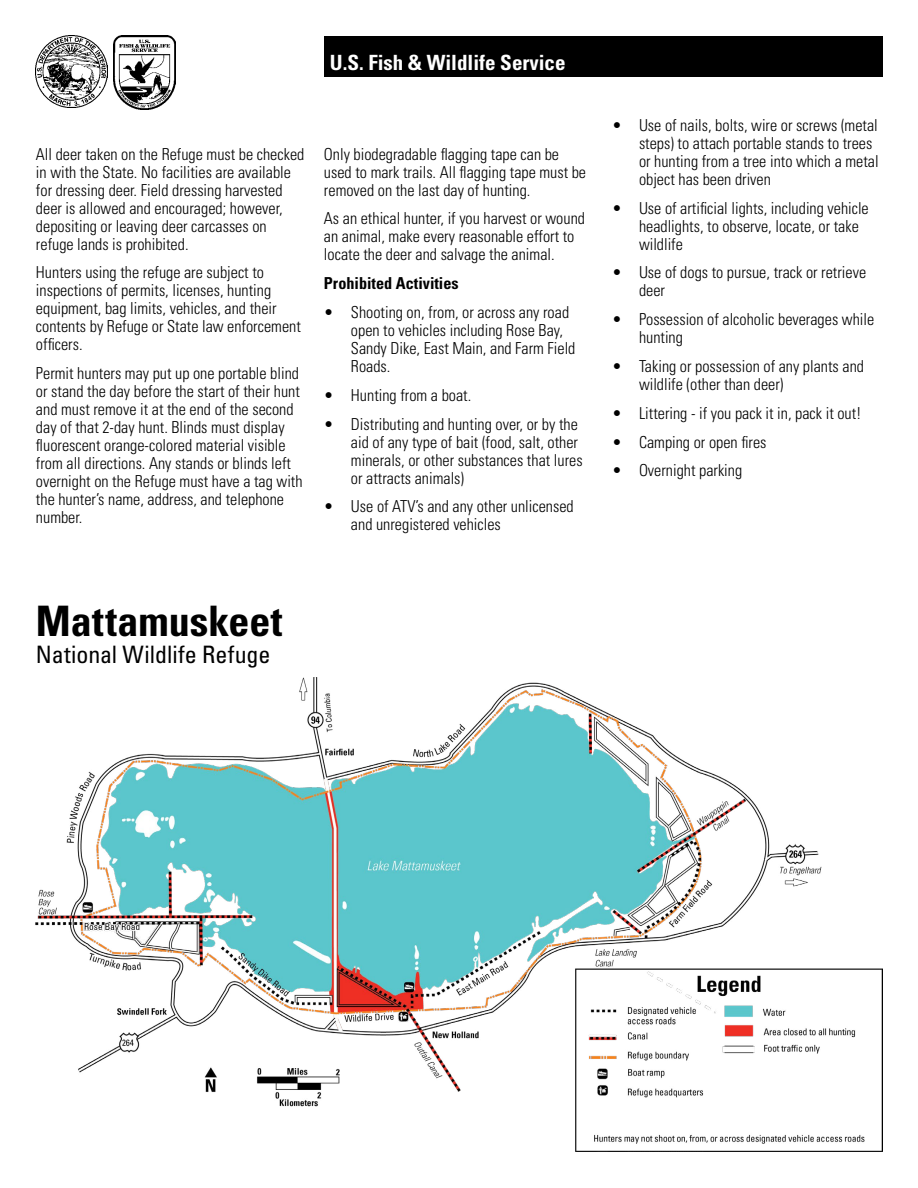
<style>
.page{position:relative;width:918px;height:1188px;background:#fff}
.page>*{position:absolute;margin:0;border:0;box-sizing:border-box;transform-origin:0 0}
.t1{font:700 condensed 42px "Univers LT Std";color:#000}
.t2{font:condensed 24px "Univers LT Std";color:#000}
.t3{font:700 condensed 21px "Univers LT Std";color:#fff}
.t4{font:300 condensed 16.5px/18px "Univers LT Std";color:#000}
.t5{font:700 condensed 16.5px "Univers LT Std";color:#000}
</style>
<div class="page">
<img style="left:35px;top:677px;width:847px;height:474px">
<div style="left:324px;top:36px;width:558px;height:40px;background:#000"></div>
<img style="left:36px;top:36px;width:72px;height:72px">
<img style="left:114px;top:36px;width:61px;height:73px">
<p class="t3" style="left:330px;top:50px;width:237px">U.S. Fish &amp; Wildlife Service</p>
<p class="t4" style="left:36px;top:145px;width:270px">All deer taken on the Refuge must be checked in with the State. No facilities are available for dressing deer. Field dressing harvested deer is allowed and encouraged; however, depositing or leaving deer carcasses on refuge lands is prohibited.</p>
<p class="t4" style="left:36px;top:264px;width:266px">Hunters using the refuge are subject to inspections of permits, licenses, hunting equipment, bag limits, vehicles, and their contents by Refuge or State law enforcement officers.</p>
<p class="t4" style="left:36px;top:364px;width:268px">Permit hunters may put up one portable blind or stand the day before the start of their hunt and must remove it at the end of the second day of that 2-day hunt. Blinds must display fluorescent orange-colored material visible from all directions. Any stands or blinds left overnight on the Refuge must have a tag with the hunter’s name, address, and telephone number.</p>
<p class="t4" style="left:324px;top:145px;width:264px">Only biodegradable flagging tape can be used to mark trails. All flagging tape must be removed on the last day of hunting.</p>
<p class="t4" style="left:324px;top:210px;width:263px">As an ethical hunter, if you harvest or wound an animal, make every reasonable effort to locate the deer and salvage the animal.</p>
<p class="t5" style="left:324px;top:273px;width:136px">Prohibited Activities</p>
<p class="t4" style="left:351px;top:303px;width:226px;text-indent:-27px">• Shooting on, from, or across any road open to vehicles including Rose Bay,<br>Sandy Dike, East Main, and Farm Field<br>Roads.</p>
<p class="t4" style="left:324px;top:386px;width:149px">• Hunting from a boat.</p>
<p class="t4" style="left:351px;top:415px;width:233px;text-indent:-27px">• Distributing and hunting over, or by the aid of any type of bait (food, salt, other minerals, or other substances that lures or attracts animals)</p>
<p class="t4" style="left:351px;top:498px;width:224px;text-indent:-27px">• Use of ATV’s and any other unlicensed and unregistered vehicles</p>
<p class="t4" style="left:639px;top:116px;width:241px;text-indent:-27px">• Use of nails, bolts, wire or screws (metal steps) to attach portable stands to trees or hunting from a tree into which a metal object has been driven</p>
<p class="t4" style="left:639px;top:199px;width:231px;text-indent:-27px">• Use of artificial lights, including vehicle headlights, to observe, locate, or take wildlife</p>
<p class="t4" style="left:639px;top:264px;width:229px;text-indent:-27px">• Use of dogs to pursue, track or retrieve deer</p>
<p class="t4" style="left:639px;top:310px;width:237px;text-indent:-27px">• Possession of alcoholic beverages while hunting</p>
<p class="t4" style="left:639px;top:357px;width:227px;text-indent:-27px">• Taking or possession of any plants and wildlife (other than deer)</p>
<p class="t4" style="left:612px;top:404px;width:251px">• Littering - if you pack it in, pack it out!</p>
<p class="t4" style="left:612px;top:433px;width:156px">• Camping or open fires</p>
<p class="t4" style="left:612px;top:462px;width:132px">• Overnight parking</p>
<h1 class="t1" style="left:36px;top:596px;width:248px">Mattamuskeet</h1>
<h2 class="t2" style="left:36px;top:640px;width:236px">National Wildlife Refuge</h2>
</div>
